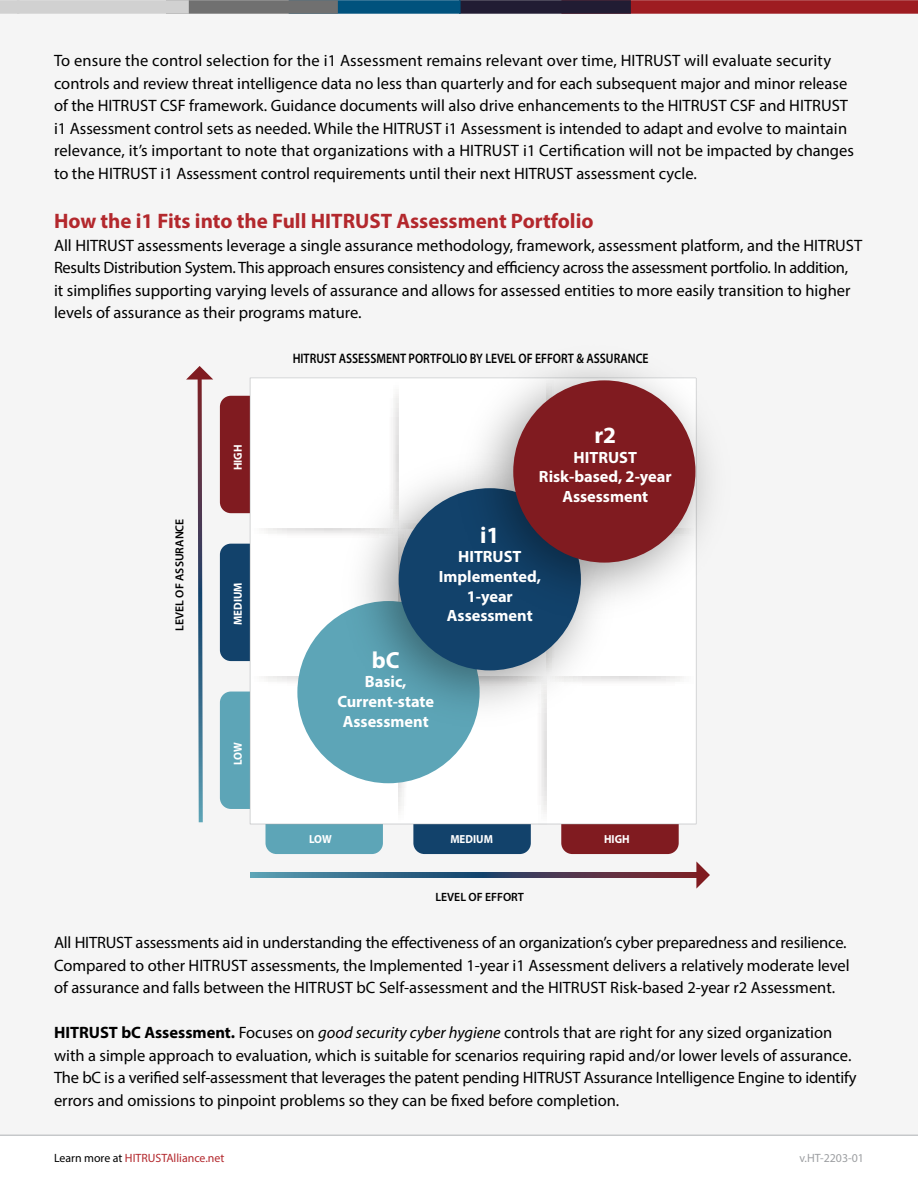
<style>
.page{position:relative;width:918px;height:1188px;background:#fff}
.page>*{position:absolute;margin:0;border:0;box-sizing:border-box;transform-origin:0 0}
.t1{font:700 23.4px "Myriad Pro";color:#fff}
.t2{font:700 21px "Myriad Pro";color:#b3282d}
.t3{font:16.5px/22.5px "Myriad Pro";color:#000}
.t4{font:700 16.35px/19.6px "Myriad Pro";color:#fff;text-align:center}
.t5{font:600 13.8px "Myriad Pro";color:#000;scale:.85 1}
.t6{font:12px "Myriad Pro";color:#b3282d}
.t7{font:600 12px "Myriad Pro";color:#000}
.t8{font:12px "Myriad Pro";color:#9d9fa2}
.t9{font:700 11.7px "Myriad Pro";color:#fff;scale:.94 1}
.t10{font:600 11.7px "Myriad Pro";color:#000}
.s1{font-weight:700}
.s2{font-style:italic}
.s3{color:#000}
</style>
<div class="page">
<div style="left:0;top:0;width:918px;height:1134px;background:#f5f5f5"></div>
<div style="left:561px;top:0;width:357px;height:14px;background:#9e1c21"></div>
<div style="left:459px;top:0;width:172px;height:14px;background:#211c33"></div>
<div style="left:289px;top:0;width:172px;height:14px;background:#00527d"></div>
<div style="left:166px;top:0;width:172px;height:14px;background:#707070"></div>
<div style="left:17px;top:0;width:172px;height:14px;background:#d1d1d1"></div>
<div style="left:0;top:0;width:19px;height:14px;background:#d1d1d1"></div>
<div style="left:266px;top:824px;width:117px;height:30px;background:#5da5b7"></div>
<div style="left:413px;top:824px;width:118px;height:30px;background:#12426b"></div>
<div style="left:561px;top:824px;width:118px;height:30px;background:#801b20"></div>
<div style="left:220px;top:692px;width:30px;height:117px;background:#5da5b7"></div>
<div style="left:220px;top:544px;width:30px;height:117px;background:#12426b"></div>
<div style="left:220px;top:396px;width:30px;height:117px;background:#801b20"></div>
<div style="left:250px;top:378px;width:446px;height:446px;background:#fff"></div>
<svg style="left:251px;top:873px;width:445px;height:4px;background:#44526c"></svg>
<svg style="left:696px;top:861px;width:14px;height:28px"></svg>
<svg style="left:186px;top:366px;width:27px;height:456px"></svg>
<svg style="left:250px;top:676px;width:48px;height:13px"></svg>
<svg style="left:250px;top:528px;width:75px;height:13px"></svg>
<svg style="left:634px;top:676px;width:60px;height:13px"></svg>
<svg style="left:398px;top:780px;width:13px;height:44px"></svg>
<svg style="left:386px;top:381px;width:12px;height:55px"></svg>
<svg style="left:533px;top:744px;width:13px;height:80px"></svg>
<div style="left:297px;top:601px;width:183px;height:182px;background:#5da5b7;border-radius:50%"></div>
<img style="left:325px;top:436px;width:309px;height:308px">
<div style="left:399px;top:488px;width:182px;height:182px;background:#12426b;border-radius:50%"></div>
<img style="left:440px;top:366px;width:270px;height:270px">
<div style="left:513px;top:380px;width:182px;height:183px;background:#801b20;border-radius:50%"></div>
<hr style="left:0;top:1134px;width:918px;height:2px;background:#c4c6c8">
<p class="t3" style="left:54px;top:49px;width:802px">To ensure the control selection for the i1 Assessment remains relevant over time, HITRUST will evaluate security controls and review threat intelligence data no less than quarterly and for each subsequent major and minor release of the HITRUST CSF framework. Guidance documents will also drive enhancements to the HITRUST CSF and HITRUST i1 Assessment control sets as needed. While the HITRUST i1 Assessment is intended to adapt and evolve to maintain relevance, it’s important to note that organizations with a HITRUST i1 Certification will not be impacted by changes to the HITRUST i1 Assessment control requirements until their next HITRUST assessment cycle.</p>
<p class="t2" style="left:54px;top:208px;width:541px">How the i1 Fits into the Full HITRUST Assessment Portfolio</p>
<p class="t3" style="left:54px;top:234px;width:810px">All HITRUST assessments leverage a single assurance methodology, framework, assessment platform, and the HITRUST Results Distribution System. This approach ensures consistency and efficiency across the assessment portfolio. In addition,<br>it simplifies supporting varying levels of assurance and allows for assessed entities to more easily transition to higher levels of assurance as their programs mature.</p>
<p class="t10" style="left:172px;top:631px;width:113px;rotate:-90deg">LEVEL OF ASSURANCE</p>
<p class="t9" style="left:230px;top:470px;width:29px;rotate:-90deg">HIGH</p>
<p class="t9" style="left:230px;top:625px;width:47px;rotate:-90deg">MEDIUM</p>
<p class="t9" style="left:230px;top:765px;width:26px;rotate:-90deg">LOW</p>
<p class="t5" style="left:293px;top:349px;width:420px">HITRUST ASSESSMENT PORTFOLIO BY LEVEL OF EFFORT &amp; ASSURANCE</p>
<h1 class="t1" style="left:594px;top:420px;width:23px">r2</h1>
<p class="t4" style="left:539px;top:447px;width:134px">HITRUST<br>Risk-based, 2-year<br>Assessment</p>
<h1 class="t1" style="left:480px;top:520px;width:21px">i1</h1>
<p class="t4" style="left:439px;top:546px;width:104px">HITRUST<br>Implemented,<br>1-year<br>Assessment</p>
<h1 class="t1" style="left:372px;top:645px;width:29px">bC</h1>
<p class="t4" style="left:337px;top:672px;width:98px">Basic,<br>Current-state<br>Assessment</p>
<p class="t9" style="left:309px;top:831px;width:26px">LOW</p>
<p class="t9" style="left:450px;top:831px;width:47px">MEDIUM</p>
<p class="t9" style="left:604px;top:831px;width:29px">HIGH</p>
<p class="t7" style="left:435px;top:889px;width:90px">LEVEL OF EFFORT</p>
<p class="t3" style="left:54px;top:931px;width:797px">All HITRUST assessments aid in understanding the effectiveness of an organization’s cyber preparedness and resilience.<br>Compared to other HITRUST assessments, the Implemented 1-year i1 Assessment delivers a relatively moderate level of assurance and falls between the HITRUST bC Self-assessment and the HITRUST Risk-based 2-year r2 Assessment.</p>
<p class="t3" style="left:54px;top:1021px;width:804px"><span class="s1">HITRUST bC Assessment.</span> Focuses on <span class="s2">good security cyber hygiene</span> controls that are right for any sized organization with a simple approach to evaluation, which is suitable for scenarios requiring rapid and/or lower levels of assurance.<br>The bC is a verified self-assessment that leverages the patent pending HITRUST Assurance Intelligence Engine to identify errors and omissions to pinpoint problems so they can be fixed before completion.</p>
<p class="t6" style="left:54px;top:1151px;width:172px"><span class="s3">Learn more at</span> HITRUSTAlliance.net</p>
<p class="t8" style="left:799px;top:1151px;width:66px">v.HT-2203-01</p>
</div>
